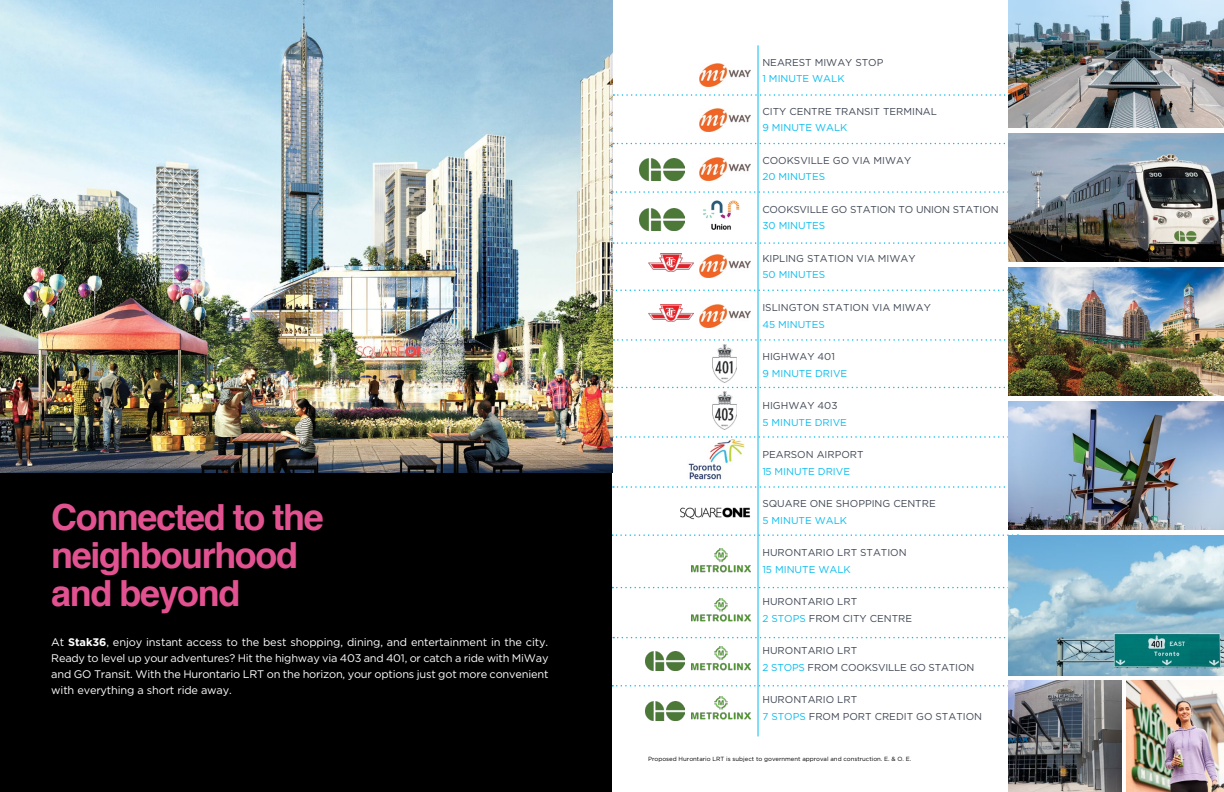
<style>
.page{position:relative;width:1224px;height:792px;background:#fff}
.page>*{position:absolute;margin:0;border:0;box-sizing:border-box;transform-origin:0 0}
.t1{font:700 36px/38px "Helvetica";letter-spacing:-.04em;color:#e25291}
.t2{font:11px/16px "Gotham";letter-spacing:-.015em;color:#fff;text-align:justify}
.t3{font:10px/16.3px "Gotham";color:#404754}
.t4{font:10px "Gotham";color:#09bcef}
.t5{font:6px "Gotham";color:#000}
.s1{font-weight:700}
.s2{color:#09bcef}
</style>
<div class="page">
<img style="left:639px;top:208px;width:46px;height:22px">
<img style="left:648px;top:254px;width:45px;height:17px">
<img style="left:648px;top:304px;width:45px;height:18px">
<img style="left:639px;top:159px;width:46px;height:21px">
<img style="left:700px;top:157px;width:50px;height:23px">
<img style="left:646px;top:652px;width:39px;height:19px">
<img style="left:700px;top:63px;width:50px;height:23px">
<img style="left:700px;top:254px;width:50px;height:23px">
<img style="left:700px;top:305px;width:50px;height:23px">
<img style="left:703px;top:200px;width:37px;height:30px">
<img style="left:692px;top:598px;width:59px;height:24px">
<img style="left:691px;top:549px;width:59px;height:24px">
<img style="left:691px;top:647px;width:59px;height:24px">
<img style="left:646px;top:702px;width:39px;height:18px">
<img style="left:691px;top:696px;width:59px;height:24px">
<hr style="left:758px;top:45px;width:1px;height:691px;background:#09bcef">
<img style="left:712px;top:344px;width:25px;height:39px">
<img style="left:680px;top:507px;width:70px;height:13px">
<svg style="left:613px;top:94px;width:393px;height:2px"></svg>
<svg style="left:613px;top:143px;width:396px;height:1px"></svg>
<svg style="left:613px;top:191px;width:396px;height:2px"></svg>
<svg style="left:613px;top:242px;width:396px;height:2px"></svg>
<svg style="left:613px;top:289px;width:395px;height:2px"></svg>
<svg style="left:613px;top:339px;width:393px;height:2px"></svg>
<svg style="left:613px;top:387px;width:392px;height:1px"></svg>
<svg style="left:613px;top:436px;width:396px;height:2px"></svg>
<svg style="left:613px;top:486px;width:396px;height:2px"></svg>
<svg style="left:612px;top:534px;width:406px;height:2px"></svg>
<svg style="left:612px;top:587px;width:396px;height:1px"></svg>
<svg style="left:613px;top:637px;width:393px;height:1px"></svg>
<svg style="left:612px;top:685px;width:397px;height:2px"></svg>
<img style="left:712px;top:391px;width:25px;height:39px">
<img style="left:688px;top:440px;width:56px;height:40px">
<img style="left:700px;top:108px;width:50px;height:23px">
<img style="left:1008px;top:535px;width:216px;height:141px">
<img style="left:1009px;top:401px;width:215px;height:129px">
<img style="left:1009px;top:133px;width:215px;height:129px">
<img style="left:1008px;top:267px;width:216px;height:129px">
<img style="left:1008px;top:0;width:216px;height:127px">
<img style="left:1126px;top:681px;width:98px;height:111px">
<img style="left:1009px;top:681px;width:112px;height:111px">
<div style="left:0;top:0;width:612px;height:792px;background:#000"></div>
<img style="left:0;top:0;width:613px;height:473px">
<h1 class="t1" style="left:51px;top:497px;width:274px">Connected to the neighbourhood and beyond</h1>
<p class="t2" style="left:51px;top:634px;width:499px">At <span class="s1">Stak36</span>, enjoy instant access to the best shopping, dining, and entertainment in the city.<br>Ready to level up your adventures? Hit the highway via 403 and 401, or catch a ride with MiWay and GO Transit. With the Hurontario LRT on the horizon, your options just got more convenient with everything a short ride away.</p>
<p class="t3" style="left:762px;top:54px;width:123px">NEAREST MIWAY STOP</p>
<p class="t4" style="left:762px;top:72px;width:84px">1 MINUTE WALK</p>
<p class="t3" style="left:762px;top:103px;width:176px">CITY CENTRE TRANSIT TERMINAL</p>
<p class="t4" style="left:762px;top:121px;width:87px">9 MINUTE WALK</p>
<p class="t3" style="left:762px;top:152px;width:150px">COOKSVILLE GO VIA MIWAY</p>
<p class="t4" style="left:762px;top:170px;width:64px">20 MINUTES</p>
<p class="t3" style="left:762px;top:201px;width:238px">COOKSVILLE GO STATION TO UNION STATION</p>
<p class="t4" style="left:762px;top:220px;width:64px">30 MINUTES</p>
<p class="t3" style="left:762px;top:250px;width:155px">KIPLING STATION VIA MIWAY</p>
<p class="t4" style="left:762px;top:269px;width:64px">50 MINUTES</p>
<p class="t3" style="left:762px;top:299px;width:170px">ISLINGTON STATION VIA MIWAY</p>
<p class="t4" style="left:762px;top:318px;width:64px">45 MINUTES</p>
<p class="t3" style="left:762px;top:348px;width:74px">HIGHWAY 401</p>
<p class="t4" style="left:762px;top:367px;width:86px">9 MINUTE DRIVE</p>
<p class="t3" style="left:762px;top:397px;width:77px">HIGHWAY 403</p>
<p class="t4" style="left:762px;top:416px;width:86px">5 MINUTE DRIVE</p>
<p class="t3" style="left:762px;top:446px;width:103px">PEARSON AIRPORT</p>
<p class="t4" style="left:762px;top:465px;width:89px">15 MINUTE DRIVE</p>
<p class="t3" style="left:762px;top:495px;width:175px">SQUARE ONE SHOPPING CENTRE</p>
<p class="t4" style="left:762px;top:514px;width:86px">5 MINUTE WALK</p>
<p class="t3" style="left:762px;top:544px;width:146px">HURONTARIO LRT STATION</p>
<p class="t4" style="left:762px;top:563px;width:90px">15 MINUTE WALK</p>
<p class="t3" style="left:762px;top:593px;width:151px">HURONTARIO LRT<br><span class="s2">2 STOPS</span> FROM CITY CENTRE</p>
<p class="t3" style="left:762px;top:642px;width:213px">HURONTARIO LRT<br><span class="s2">2 STOPS</span> FROM COOKSVILLE GO STATION</p>
<p class="t3" style="left:762px;top:692px;width:221px">HURONTARIO LRT<br><span class="s2">7 STOPS</span> FROM PORT CREDIT GO STATION</p>
<p class="t5" style="left:648px;top:755px;width:265px">Proposed Hurontario LRT is subject to government approval and construction. E. &amp; O. E.</p>
</div>
